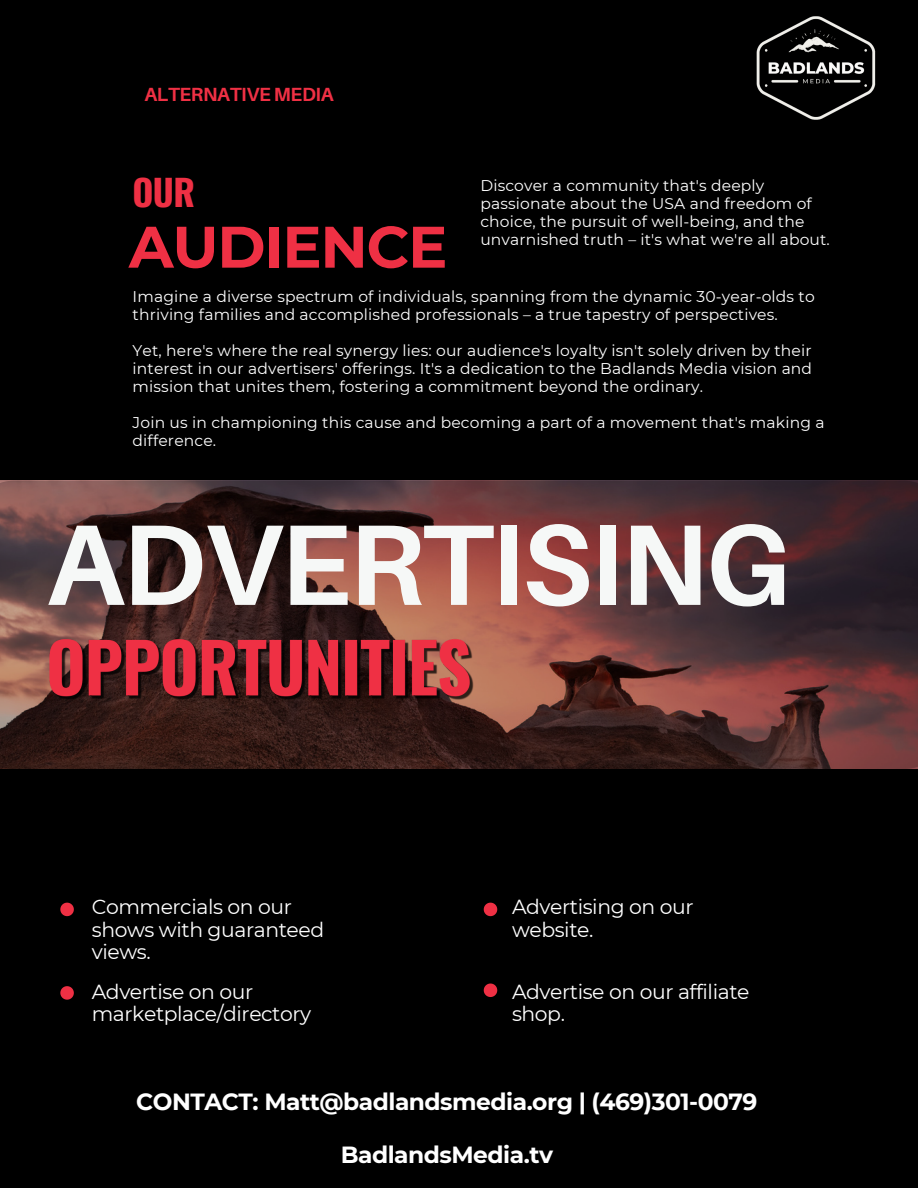
<style>
.page{position:relative;width:918px;height:1188px;background:#000}
.page>*{position:absolute;margin:0;border:0;box-sizing:border-box;transform-origin:0 0}
.t1{font:700 114.9px "Aileron";letter-spacing:-.02em;color:#f6f8f7}
.t2{font:700 58.5px "Montserrat";letter-spacing:-.02em;color:#ef3044}
.t3{font:700 36px "Oswald";color:#ef3044}
.t4{font:700 23.4px "Montserrat";letter-spacing:-.02em;color:#fff}
.t5{font:20.4px/22.5px "Montserrat";letter-spacing:-.02em;color:#fff}
.t6{font:700 19.05px "Aileron";letter-spacing:-.02em;color:#ef3044}
.t7{font:15.45px/18px "Montserrat";letter-spacing:.01em;color:#fff}
</style>
<div class="page">
<img style="left:756px;top:16px;width:120px;height:104px">
<svg style="left:0;top:481px;width:918px;height:288px;background:#593331"></svg>
<img style="left:46px;top:615px;width:431px;height:100px">
<svg style="left:60px;top:903px;width:14px;height:13px"></svg>
<svg style="left:60px;top:986px;width:14px;height:14px"></svg>
<svg style="left:484px;top:903px;width:13px;height:13px"></svg>
<svg style="left:484px;top:984px;width:13px;height:13px"></svg>
<p class="t6" style="left:144px;top:82px;width:191px">ALTERNATIVE MEDIA</p>
<p class="t3" style="left:133px;top:164px;width:64px">OUR</p>
<p class="t2" style="left:129px;top:211px;width:320px">AUDIENCE</p>
<p class="t7" style="left:480px;top:176px;width:351px">Discover a community that's deeply passionate about the USA and freedom of choice, the pursuit of well-being, and the unvarnished truth – it's what we're all about.</p>
<p class="t7" style="left:133px;top:287px;width:684px">Imagine a diverse spectrum of individuals, spanning from the dynamic 30-year-olds to thriving families and accomplished professionals – a true tapestry of perspectives.</p>
<p class="t7" style="left:133px;top:341px;width:681px;text-align:justify">Yet, here's where the real synergy lies: our audience's loyalty isn't solely driven by their interest in our advertisers' offerings. It's a dedication to the Badlands Media vision and mission that unites them, fostering a commitment beyond the ordinary.</p>
<p class="t7" style="left:133px;top:413px;width:693px">Join us in championing this cause and becoming a part of a movement that's making a difference.</p>
<p class="t1" style="left:47px;top:493px;width:745px">ADVERTISING</p>
<p class="t5" style="left:92px;top:896px;width:234px">Commercials on our shows with guaranteed views.</p>
<p class="t5" style="left:92px;top:980px;width:221px">Advertise on our marketplace/directory</p>
<p class="t5" style="left:512px;top:896px;width:183px">Advertising on our website.</p>
<p class="t5" style="left:512px;top:980px;width:239px">Advertise on our affiliate shop.</p>
<p class="t4" style="left:136px;top:1087px;width:623px">CONTACT: Matt@badlandsmedia.org | (469)301-0079</p>
<p class="t4" style="left:341px;top:1140px;width:214px">BadlandsMedia.tv</p>
</div>
